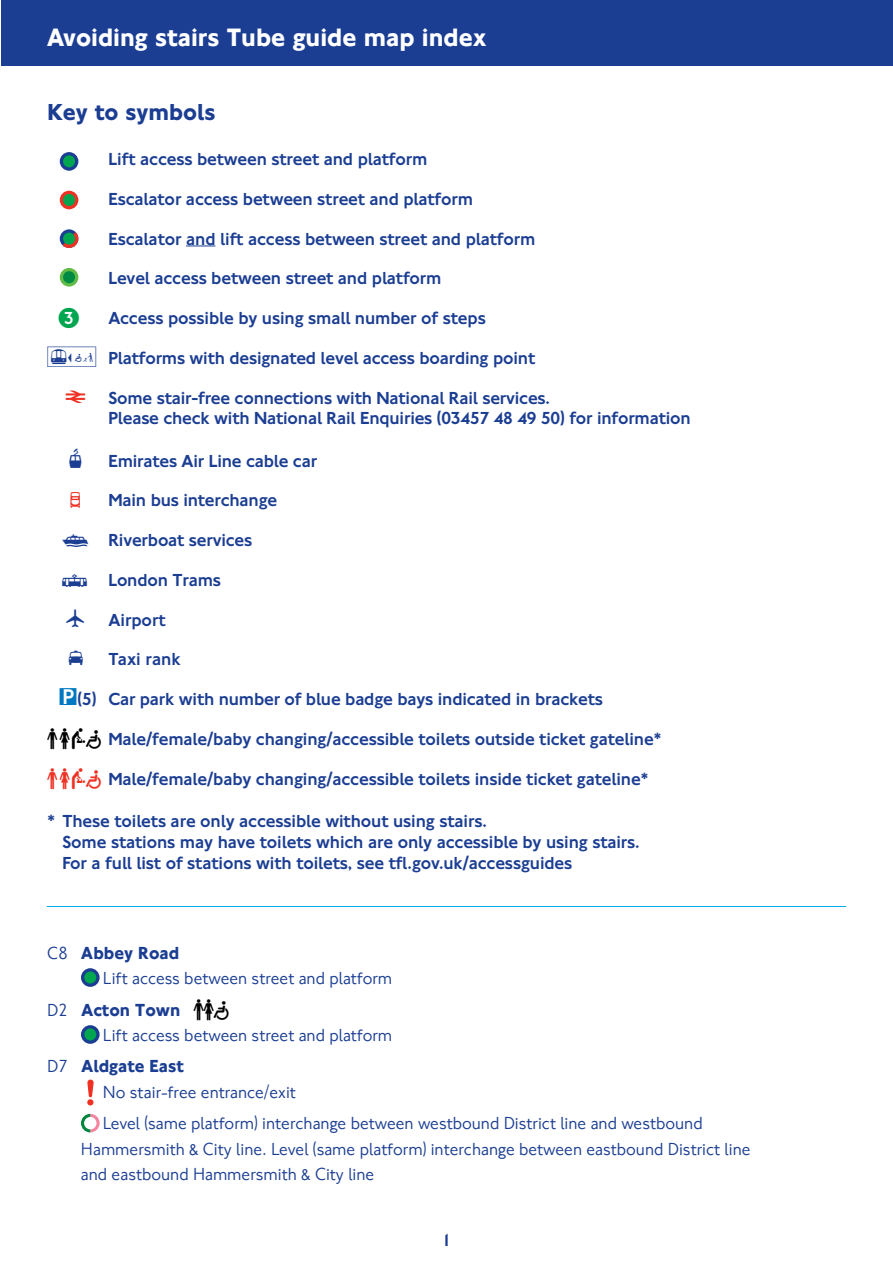
<style>
.page{position:relative;width:893px;height:1263px;background:#fff}
.page>*{position:absolute;margin:0;border:0;box-sizing:border-box;transform-origin:0 0}
.t1{font:700 25.95px "NJ Font";color:#fff}
.t2{font:500 25.95px "NJ Font";color:#fff}
.t3{font:700 24px "NJ Font";color:#1b3e93}
.t4{font:500 18.15px/39.8px "NJ Font";letter-spacing:-.005em;color:#1b3e93}
.t5{font:18px/25.3px "NJ Font";color:#1b3e93}
.t6{font:500 18px "NJ Font";color:#1b3e93}
.s1{color:#00a550}
.s2{font-weight:700}
</style>
<div class="page">
<svg style="left:60px;top:152px;width:18px;height:19px"></svg>
<div style="left:63px;top:155px;width:12px;height:12px;background:#00a550;border-radius:50%"></div>
<svg style="left:60px;top:268px;width:18px;height:19px"></svg>
<div style="left:63px;top:271px;width:12px;height:12px;background:#008b44;border-radius:50%"></div>
<div style="left:60px;top:191px;width:18px;height:18px;background:#ee3123;border-radius:50%"></div>
<div style="left:63px;top:194px;width:12px;height:12px;background:#00a550;border-radius:50%"></div>
<svg style="left:60px;top:229px;width:18px;height:19px"></svg>
<div style="left:63px;top:233px;width:12px;height:12px;background:#00a550;border-radius:50%"></div>
<svg style="left:186px;top:245px;width:29px;height:1px"></svg>
<div style="left:1px;top:1px;width:891px;height:65px;background:#1b3e93"></div>
<svg style="left:81px;top:968px;width:19px;height:19px"></svg>
<div style="left:84px;top:971px;width:12px;height:12px;background:#00a550;border-radius:50%"></div>
<svg style="left:81px;top:1025px;width:19px;height:19px"></svg>
<div style="left:84px;top:1028px;width:12px;height:12px;background:#00a550;border-radius:50%"></div>
<div style="left:87px;top:1099px;width:7px;height:6px;background:#ee3123;border-radius:50%"></div>
<svg style="left:87px;top:1079px;width:7px;height:18px"></svg>
<svg style="left:81px;top:1114px;width:19px;height:18px"></svg>
<hr style="left:47px;top:906px;width:799px;height:1px;background:#00adef">
<h1 class="t1" style="left:47px;top:26px;width:441px">Avoiding stairs Tube guide map index</h1>
<h1 class="t2" style="left:49px;top:30px;width:423px">Avoiding stairs Tube guide map index</h1>
<h2 class="t3" style="left:47px;top:102px;width:170px">Key to symbols</h2>
<p class="t4" style="left:108px;top:140px;width:429px">Lift access between street and platform<br>Escalator access between street and platform Escalator and lift access between street and platform Level access between street and platform</p>
<p class="t4" style="left:108px;top:299px;width:443px;text-indent:-50px"><span class="s1">✓</span> Access possible by using small number of steps<br>Platforms with designated level access boarding point<br>Some stair-free connections with National Rail services.</p>
<p class="t4" style="left:108px;top:398px;width:584px">Please check with National Rail Enquiries (03457 48 49 50) for information</p>
<p class="t4" style="left:108px;top:442px;width:210px">Emirates Air Line cable car<br>Main bus interchange<br>Riverboat services<br>London Trams<br>Airport</p>
<p class="t4" style="left:108px;top:640px;width:74px">Taxi rank</p>
<p class="t4" style="left:78px;top:680px;width:527px">(5) Car park with number of blue badge bays indicated in brackets</p>
<p class="t4" style="left:108px;top:720px;width:554px">Male/female/baby changing/accessible toilets outside ticket gateline*</p>
<p class="t4" style="left:108px;top:760px;width:541px">Male/female/baby changing/accessible toilets inside ticket gateline*</p>
<p class="t4" style="left:62px;top:811px;width:579px;line-height:21px;text-indent:-15px">* These toilets are only accessible without using stairs.<br>Some stations may have toilets which are only accessible by using stairs.<br>For a full list of stations with toilets, see tfl.gov.uk/accessguides</p>
<p class="t5" style="left:103px;top:941px;width:291px;text-indent:-56px">C8 <span class="s2">Abbey Road<br></span>Lift access between street and platform</p>
<p class="t5" style="left:103px;top:998px;width:291px;text-indent:-55px">D2 <span class="s2">Acton Town<br></span>Lift access between street and platform</p>
<p class="t5" style="left:103px;top:1055px;width:195px;text-indent:-55px">D7 <span class="s2">Aldgate East<br></span>No stair-free entrance/exit</p>
<p class="t5" style="left:81px;top:1112px;width:671px;text-indent:22px">Level (same platform) interchange between westbound District line and westbound<br>Hammersmith &amp; City line. Level (same platform) interchange between eastbound District line and eastbound Hammersmith &amp; City line</p>
<p class="t6" style="left:442px;top:1232px;width:11px">1</p>
</div>
